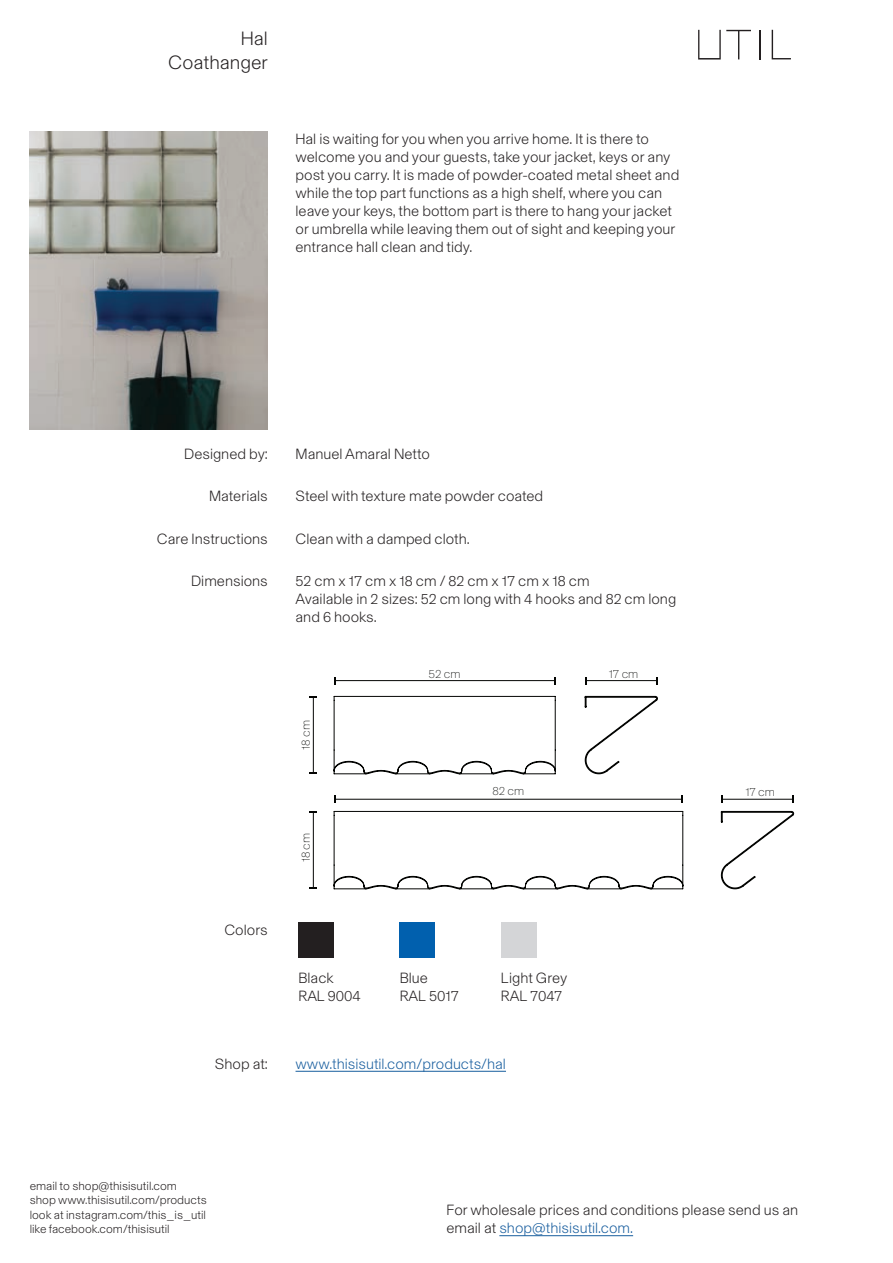
<style>
.page{position:relative;width:893px;height:1263px;background:#fff}
.page>*{position:absolute;margin:0;border:0;box-sizing:border-box;transform-origin:0 0}
.t1{font:300 19.5px/23.4px "Basel";color:#231f20;text-align:right}
.t2{font:300 15px/18px "Basel";color:#231f20}
.t3{font:300 15px "Basel";color:#175d9e}
.t4{font:300 12px/14.4px "Basel";color:#231f20}
.t5{font:100 12px "Basel";color:#040503}
.s1{color:#175d9e}
</style>
<div class="page">
<svg style="left:759px;top:30px;width:1px;height:29px"></svg>
<svg style="left:698px;top:30px;width:53px;height:30px"></svg>
<svg style="left:772px;top:30px;width:19px;height:29px"></svg>
<hr style="left:499px;top:1235px;width:134px;height:1px;background:#175d9e">
<hr style="left:296px;top:1071px;width:210px;height:1px;background:#175d9e">
<img style="left:30px;top:132px;width:238px;height:297px">
<svg style="left:333px;top:696px;width:223px;height:78px"></svg>
<svg style="left:584px;top:695px;width:74px;height:79px"></svg>
<svg style="left:333px;top:811px;width:351px;height:78px"></svg>
<svg style="left:720px;top:810px;width:74px;height:79px"></svg>
<hr style="left:335px;top:680px;width:220px;height:1px;background:#040503">
<hr style="left:586px;top:680px;width:71px;height:1px;background:#040503">
<hr style="left:335px;top:799px;width:347px;height:1px;background:#040503">
<hr style="left:722px;top:799px;width:71px;height:1px;background:#040503">
<hr style="left:313px;top:697px;width:1px;height:76px;background:#040503">
<svg style="left:310px;top:772px;width:7px;height:2px"></svg>
<hr style="left:313px;top:812px;width:1px;height:76px;background:#040503">
<div style="left:298px;top:923px;width:36px;height:35px;background:#231f20"></div>
<div style="left:501px;top:923px;width:35px;height:35px;background:#d4d5d7"></div>
<div style="left:400px;top:923px;width:35px;height:35px;background:#0160ae"></div>
<h1 class="t1" style="left:168px;top:26px;width:101px">Hal<br>Coathanger</h1>
<p class="t2" style="left:296px;top:129px;width:385px">Hal is waiting for you when you arrive home. It is there to welcome you and your guests, take your jacket, keys or any post you carry. It is made of powder-coated metal sheet and while the top part functions as a high shelf, where you can leave your keys, the bottom part is there to hang your jacket or umbrella while leaving them out of sight and keeping your entrance hall clean and tidy.</p>
<p class="t2" style="left:184px;top:443px;width:85px">Designed by:</p>
<p class="t2" style="left:209px;top:486px;width:60px">Materials</p>
<p class="t2" style="left:157px;top:528px;width:112px">Care Instructions</p>
<p class="t2" style="left:296px;top:443px;width:136px">Manuel Amaral Netto</p>
<p class="t2" style="left:296px;top:486px;width:249px">Steel with texture mate powder coated</p>
<p class="t2" style="left:296px;top:528px;width:176px">Clean with a damped cloth.</p>
<p class="t2" style="left:191px;top:571px;width:78px">Dimensions</p>
<p class="t2" style="left:296px;top:571px;width:382px">52 cm x 17 cm x 18 cm / 82 cm x 17 cm x 18 cm<br>Available in 2 sizes: 52 cm long with 4 hooks and 82 cm long and 6 hooks.</p>
<p class="t5" style="left:429px;top:666px;width:34px">52 cm</p>
<p class="t5" style="left:609px;top:666px;width:31px">17 cm</p>
<p class="t5" style="left:298px;top:750px;width:31px;rotate:-90deg">18 cm</p>
<p class="t5" style="left:492px;top:783px;width:33px">82 cm</p>
<p class="t5" style="left:745px;top:784px;width:31px">17 cm</p>
<p class="t5" style="left:298px;top:862px;width:31px;rotate:-90deg">18 cm</p>
<p class="t2" style="left:224px;top:919px;width:45px">Colors</p>
<p class="t2" style="left:298px;top:968px;width:64px">Black<br>RAL 9004</p>
<p class="t2" style="left:501px;top:968px;width:68px">Light Grey<br>RAL 7047</p>
<p class="t2" style="left:400px;top:968px;width:61px">Blue<br>RAL 5017</p>
<p class="t2" style="left:215px;top:1053px;width:55px">Shop at:</p>
<p class="t3" style="left:296px;top:1053px;width:212px">www.thisisutil.com/products/hal</p>
<p class="t4" style="left:30px;top:1178px;width:179px">email to shop@thisisutil.com<br>shop www.thisisutil.com/products look at instagram.com/this_is_util like facebook.com/thisisutil</p>
<p class="t2" style="left:446px;top:1200px;width:353px">For wholesale prices and conditions please send us an email at <span class="s1">shop@thisisutil.com.</span></p>
</div>
